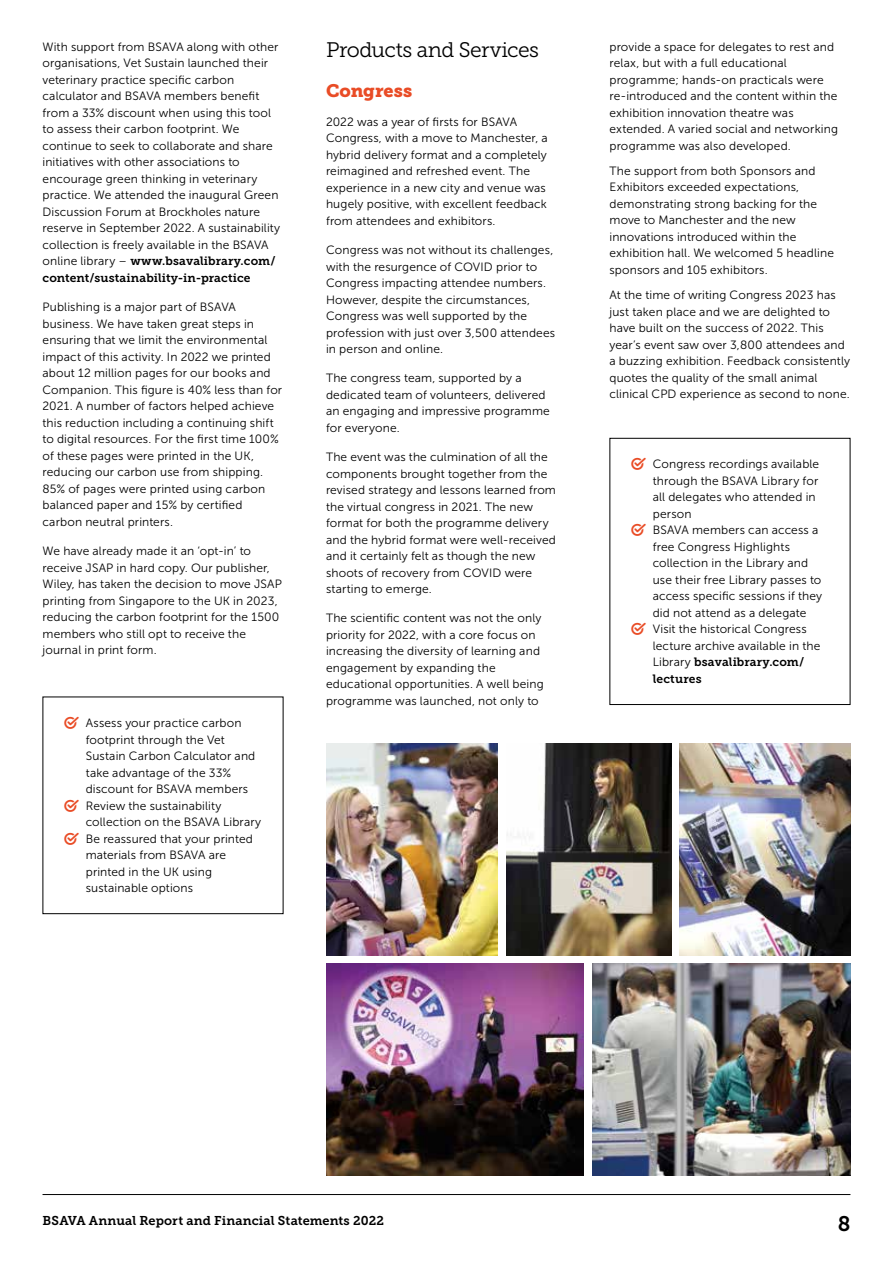
<style>
.page{position:relative;width:893px;height:1263px;background:#fff}
.page>*{position:absolute;margin:0;border:0;box-sizing:border-box;transform-origin:0 0}
.t1{font:21px "Museo Slab 300";letter-spacing:-.025em;color:#000}
.t2{font:21px "Museo Slab 700";color:#000}
.t3{font:18px "Museo Slab 900";color:#e94c26}
.t4{font:12.75px "Museo Slab 700";letter-spacing:.01em;color:#000}
.t5{font:12px/16.5px "Museo Sans 300";letter-spacing:.01em;color:#000}
.t6{font:12px/16.5px "Museo Slab 700";letter-spacing:.01em;color:#000}
.s1{font-family:"Museo Sans 300"}
</style>
<div class="page">
<hr style="left:43px;top:1194px;width:807px;height:1px;background:#000">
<div style="left:609px;top:438px;width:241px;height:267px;border:1px solid #000"></div>
<img style="left:680px;top:743px;width:170px;height:212px">
<img style="left:326px;top:743px;width:171px;height:212px">
<img style="left:506px;top:743px;width:165px;height:212px">
<img style="left:592px;top:964px;width:258px;height:212px">
<img style="left:326px;top:964px;width:258px;height:212px">
<p class="t5" style="left:43px;top:39px;width:239px">With support from BSAVA along with other organisations, Vet Sustain launched their veterinary practice specific carbon calculator and BSAVA members benefit from a 33% discount when using this tool to assess their carbon footprint. We continue to seek to collaborate and share initiatives with other associations to encourage green thinking in veterinary practice. We attended the inaugural Green Discussion Forum at Brockholes nature reserve in September 2022. A sustainability collection is freely available in the BSAVA</p>
<p class="t6" style="left:43px;top:253px;width:235px"><span class="s1">online library –</span> www.bsavalibrary.com/ content/sustainability-in-practice</p>
<p class="t5" style="left:43px;top:299px;width:241px">Publishing is a major part of BSAVA business. We have taken great steps in ensuring that we limit the environmental impact of this activity. In 2022 we printed about 12 million pages for our books and Companion. This figure is 40% less than for 2021. A number of factors helped achieve this reduction including a continuing shift to digital resources. For the first time 100% of these pages were printed in the UK, reducing our carbon use from shipping.<br>85% of pages were printed using carbon balanced paper and 15% by certified carbon neutral printers.</p>
<p class="t5" style="left:43px;top:543px;width:241px">We have already made it an ‘opt-in’ to receive JSAP in hard copy. Our publisher, Wiley, has taken the decision to move JSAP printing from Singapore to the UK in 2023, reducing the carbon footprint for the 1500 members who still opt to receive the journal in print form.</p>
<p class="t5" style="left:86px;top:715px;width:177px">Assess your practice carbon footprint through the Vet<br>Sustain Carbon Calculator and take advantage of the 33% discount for BSAVA members<br>Review the sustainability collection on the BSAVA Library<br>Be reassured that your printed materials from BSAVA are printed in the UK using sustainable options</p>
<h1 class="t1" style="left:326px;top:39px;width:215px">Products and Services</h1>
<h2 class="t3" style="left:326px;top:80px;width:88px">Congress</h2>
<p class="t5" style="left:326px;top:114px;width:223px">2022 was a year of firsts for BSAVA Congress, with a move to Manchester, a hybrid delivery format and a completely reimagined and refreshed event. The experience in a new city and venue was hugely positive, with excellent feedback from attendees and exhibitors.</p>
<p class="t5" style="left:326px;top:242px;width:231px">Congress was not without its challenges, with the resurgence of COVID prior to Congress impacting attendee numbers.<br>However, despite the circumstances, Congress was well supported by the profession with just over 3,500 attendees in person and online.</p>
<p class="t5" style="left:326px;top:370px;width:225px">The congress team, supported by a dedicated team of volunteers, delivered an engaging and impressive programme for everyone.</p>
<p class="t5" style="left:326px;top:449px;width:231px">The event was the culmination of all the components brought together from the revised strategy and lessons learned from the virtual congress in 2021. The new format for both the programme delivery and the hybrid format were well-received and it certainly felt as though the new shoots of recovery from COVID were starting to emerge.</p>
<p class="t5" style="left:326px;top:610px;width:219px">The scientific content was not the only priority for 2022, with a core focus on increasing the diversity of learning and engagement by expanding the educational opportunities. A well being programme was launched, not only to</p>
<p class="t5" style="left:609px;top:39px;width:230px">provide a space for delegates to rest and relax, but with a full educational programme; hands-on practicals were re-introduced and the content within the exhibition innovation theatre was extended. A varied social and networking programme was also developed.</p>
<p class="t5" style="left:609px;top:163px;width:226px">The support from both Sponsors and Exhibitors exceeded expectations, demonstrating strong backing for the move to Manchester and the new innovations introduced within the exhibition hall. We welcomed 5 headline sponsors and 105 exhibitors.</p>
<p class="t5" style="left:609px;top:287px;width:242px">At the time of writing Congress 2023 has just taken place and we are delighted to have built on the success of 2022. This year’s event saw over 3,800 attendees and a buzzing exhibition. Feedback consistently quotes the quality of the small animal clinical CPD experience as second to none.</p>
<p class="t5" style="left:653px;top:456px;width:171px">Congress recordings available through the BSAVA Library for all delegates who attended in person<br>BSAVA members can access a free Congress Highlights collection in the Library and use their free Library passes to access specific sessions if they did not attend as a delegate<br>Visit the historical Congress lecture archive available in the</p>
<p class="t6" style="left:653px;top:654px;width:153px"><span class="s1">Library</span> bsavalibrary.com/ lectures</p>
<p class="t4" style="left:43px;top:1213px;width:343px">BSAVA Annual Report and Financial Statements 2022</p>
<h1 class="t2" style="left:838px;top:1212px;width:14px">8</h1>
</div>
